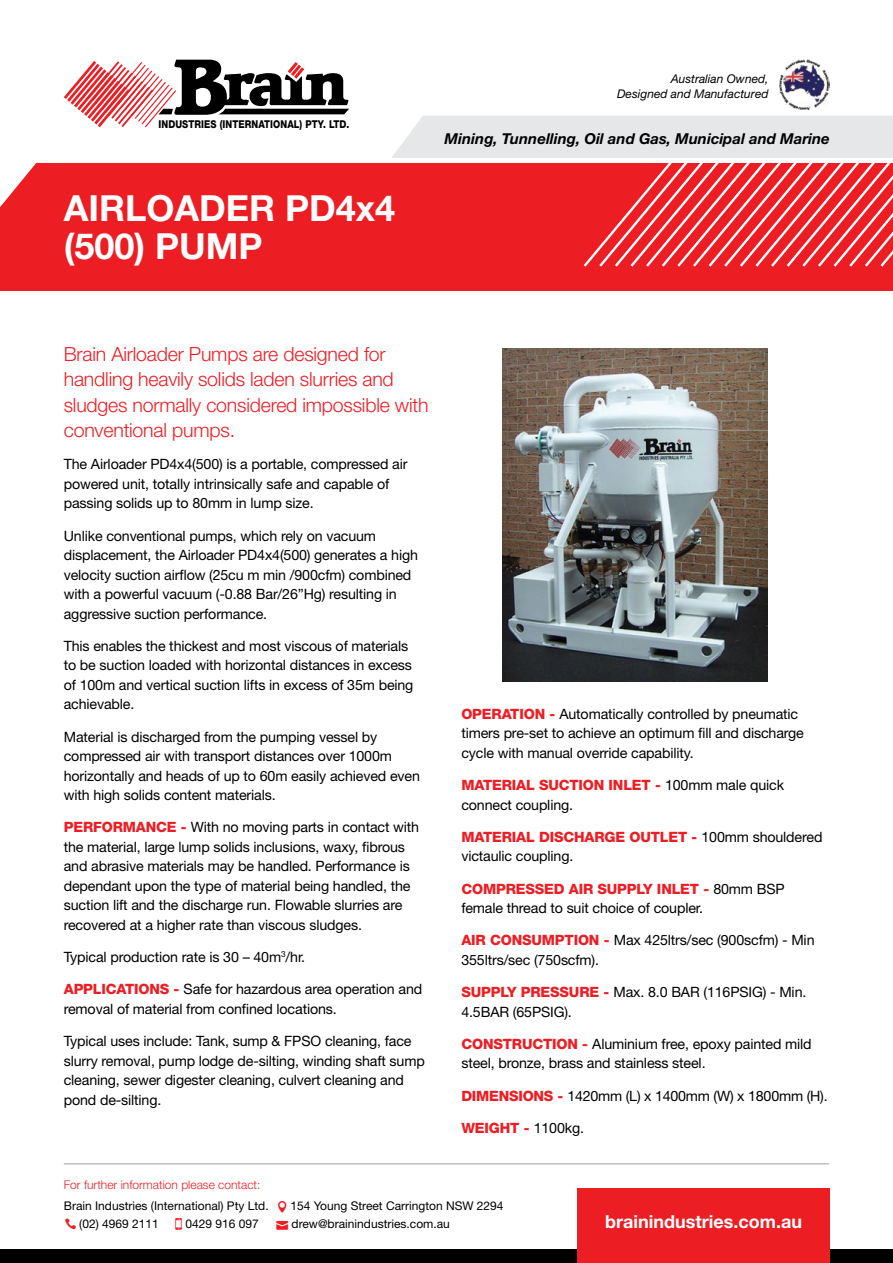
<style>
.page{position:relative;width:893px;height:1263px;background:#fff}
.page>*{position:absolute;margin:0;border:0;box-sizing:border-box;transform-origin:0 0}
.t1{font:700 36px/37.5px "Helvetica Neue LT Std";color:#fff}
.t2{font:300 19.5px/25.5px "Helvetica Neue LT Std";letter-spacing:-.01em;color:#ed1d24}
.t3{font:700 18px "Helvetica Neue LT Std";color:#fff}
.t4{font:italic 700 15px "Helvetica Neue LT Std";color:#000}
.t5{font:14.25px/19.5px "Helvetica Neue LT Std";letter-spacing:-.01em;color:#000}
.t6{font:800 14.25px "Helvetica Neue LT Std";letter-spacing:-.01em;color:#ed1d24}
.t7{font:12px "Helvetica Neue LT Std";color:#000}
.t8{font:italic 12px/14.4px "Helvetica Neue LT Std";color:#000;text-align:right}
.t9{font:300 12px "Helvetica Neue LT Std";color:#ed1d24}
.t10{font:800 10.8px "Helvetica Neue LT Std";letter-spacing:.01em;color:#000;scale:.85 1}
.s1{font-weight:800;color:#ed1d24}
.s2{font-weight:400;color:#000}
</style>
<div class="page">
<div style="left:0;top:1249px;width:893px;height:14px;background:#000"></div>
<div style="left:0;top:164px;width:893px;height:127px;background:#ed1d24"></div>
<svg style="left:584px;top:164px;width:309px;height:103px"></svg>
<svg style="left:64px;top:60px;width:285px;height:67px"></svg>
<svg style="left:0;top:163px;width:55px;height:44px"></svg>
<div style="left:577px;top:1188px;width:253px;height:75px;background:#ed1d24"></div>
<hr style="left:64px;top:1163px;width:765px;height:1px;background:#bcbec0">
<div style="left:391px;top:116px;width:502px;height:42px;background:#e6e7e8"></div>
<img style="left:779px;top:60px;width:50px;height:50px">
<div style="left:490px;top:340px;width:289px;height:342px;background:#000;opacity:.17"></div>
<p class="t10" style="left:158px;top:117px;width:226px">INDUSTRIES (INTERNATIONAL) PTY. LTD.</p>
<h1 class="t1" style="left:64px;top:189px;width:333px">AIRLOADER PD4x4 (500) PUMP</h1>
<p class="t8" style="left:617px;top:72px;width:153px">Australian Owned,<br>Designed and Manufactured</p>
<p class="t4" style="left:445px;top:129px;width:387px">Mining, Tunnelling, Oil and Gas, Municipal and Marine</p>
<h2 class="t2" style="left:64px;top:340px;width:366px">Brain Airloader Pumps are designed for handling heavily solids laden slurries and sludges normally considered impossible with conventional pumps.</h2>
<p class="t5" style="left:64px;top:454px;width:345px">The Airloader PD4x4(500) is a portable, compressed air powered unit, totally intrinsically safe and capable of passing solids up to 80mm in lump size.</p>
<p class="t5" style="left:64px;top:525px;width:356px">Unlike conventional pumps, which rely on vacuum displacement, the Airloader PD4x4(500) generates a high velocity suction airflow (25cu m min /900cfm) combined with a powerful vacuum (-0.88 Bar/26”Hg) resulting in aggressive suction performance.</p>
<p class="t5" style="left:64px;top:636px;width:351px">This enables the thickest and most viscous of materials to be suction loaded with horizontal distances in excess of 100m and vertical suction lifts in excess of 35m being achievable.</p>
<p class="t5" style="left:64px;top:726px;width:358px">Material is discharged from the pumping vessel by compressed air with transport distances over 1000m horizontally and heads of up to 60m easily achieved even with high solids content materials.</p>
<p class="t5" style="left:64px;top:817px;width:357px"><span class="s1">PERFORMANCE -</span> With no moving parts in contact with the material, large lump solids inclusions, waxy, fibrous and abrasive materials may be handled. Performance is dependant upon the type of material being handled, the suction lift and the discharge run. Flowable slurries are recovered at a higher rate than viscous sludges.</p>
<p class="t5" style="left:64px;top:947px;width:243px">Typical production rate is 30 – 40m<sup>3</sup>/hr.</p>
<p class="t5" style="left:64px;top:979px;width:360px"><span class="s1">APPLICATIONS -</span> Safe for hazardous area operation and removal of material from confined locations.</p>
<p class="t5" style="left:64px;top:1031px;width:363px">Typical uses include: Tank, sump &amp; FPSO cleaning, face slurry removal, pump lodge de-silting, winding shaft sump cleaning, sewer digester cleaning, culvert cleaning and pond de-silting.</p>
<p class="t9" style="left:64px;top:1178px;width:198px">For further information please contact:</p>
<p class="t5" style="left:461px;top:704px;width:344px"><span class="s1">OPERATION -</span> Automatically controlled by pneumatic timers pre-set to achieve an optimum fill and discharge cycle with manual override capability.</p>
<p class="t5" style="left:461px;top:775px;width:324px"><span class="s1">MATERIAL SUCTION INLET -</span> 100mm male quick connect coupling.</p>
<p class="t5" style="left:461px;top:827px;width:363px"><span class="s1">MATERIAL DISCHARGE OUTLET -</span> 100mm shouldered victaulic coupling.</p>
<p class="t5" style="left:461px;top:879px;width:325px"><span class="s1">COMPRESSED AIR SUPPLY INLET -</span> 80mm BSP female thread to suit choice of coupler.</p>
<p class="t5" style="left:461px;top:930px;width:355px"><span class="s1">AIR CONSUMPTION -</span> Max 425ltrs/sec (900scfm) - Min<br>355ltrs/sec (750scfm).</p>
<p class="t5" style="left:461px;top:982px;width:347px"><span class="s1">SUPPLY PRESSURE -</span> Max. 8.0 BAR (116PSIG) - Min.<br>4.5BAR (65PSIG).</p>
<p class="t5" style="left:461px;top:1034px;width:352px"><span class="s1">CONSTRUCTION -</span> Aluminium free, epoxy painted mild steel, bronze, brass and stainless steel.</p>
<p class="t5" style="left:461px;top:1086px;width:368px"><span class="s1">DIMENSIONS -</span> 1420mm (L) x 1400mm (W) x 1800mm (H).</p>
<p class="t6" style="left:461px;top:1119px;width:124px">WEIGHT - <span class="s2">1100kg.</span></p>
<p class="t7" style="left:64px;top:1198px;width:206px">Brain Industries (International) Pty Ltd.</p>
<p class="t7" style="left:290px;top:1198px;width:215px">154 Young Street Carrington NSW 2294</p>
<p class="t7" style="left:79px;top:1216px;width:81px">(02) 4969 2111</p>
<p class="t7" style="left:186px;top:1216px;width:75px">0429 916 097</p>
<p class="t7" style="left:292px;top:1216px;width:160px">drew@brainindustries.com.au</p>
<p class="t3" style="left:605px;top:1210px;width:198px">brainindustries.com.au</p>
</div>
